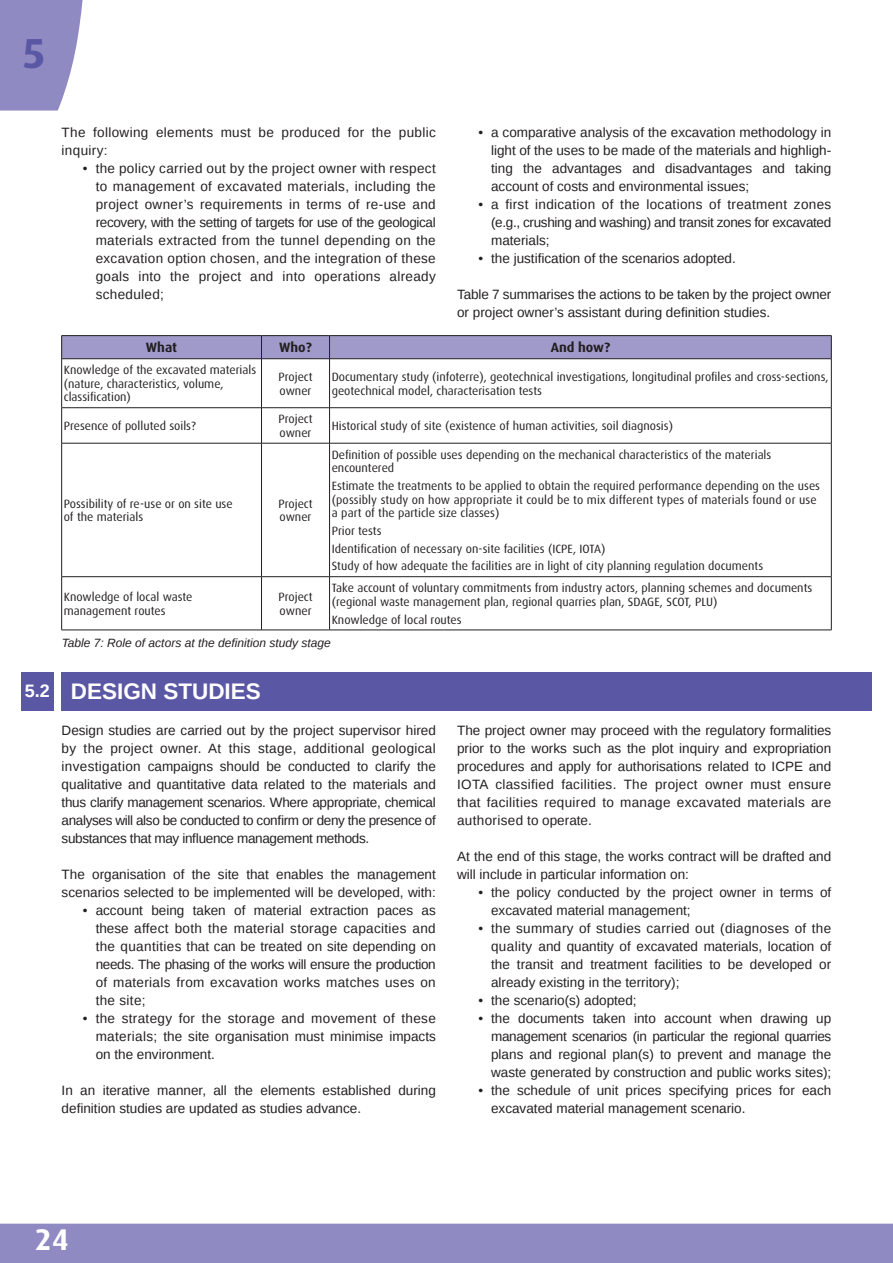
<style>
.page{position:relative;width:893px;height:1263px;background:#908ac2}
.page>*{position:absolute;margin:0;border:0;box-sizing:border-box;transform-origin:0 0}
.t1{font:700 42px "Dax OT";color:#5a57a5}
.t2{font:700 30px "Dax OT";color:#fff}
.t3{font:700 22.5px "Liberation Sans";color:#fff}
.t4{font:13.5px/18px "Liberation Sans";color:#231f20;text-align:justify}
.t5{font:13.5px/18px "Liberation Sans";letter-spacing:.025em;color:#231f20}
.t6{font:700 13.5px "Dax OT";color:#231f20}
.t7{font:12px/13.5px "Dax OT";color:#231f20}
.t8{font:italic 12px "Liberation Sans";color:#231f20}
.s1{font-size:18px}
</style>
<div class="page">
<div style="left:0;top:0;width:893px;height:1223px;background:#fff"></div>
<svg style="left:0;top:0;width:84px;height:111px"></svg>
<hr style="left:61px;top:335px;width:200px;height:1px;background:#231f20">
<hr style="left:261px;top:335px;width:69px;height:1px;background:#231f20">
<hr style="left:330px;top:335px;width:501px;height:1px;background:#231f20">
<div style="left:61px;top:336px;width:771px;height:23px;background:#a09acb"></div>
<hr style="left:61px;top:358px;width:200px;height:1px;background:#231f20">
<hr style="left:61px;top:359px;width:1px;height:48px;background:#231f20">
<hr style="left:261px;top:358px;width:69px;height:1px;background:#231f20">
<hr style="left:261px;top:359px;width:1px;height:48px;background:#231f20">
<hr style="left:330px;top:358px;width:501px;height:1px;background:#231f20">
<hr style="left:329px;top:359px;width:1px;height:48px;background:#231f20">
<hr style="left:831px;top:359px;width:1px;height:48px;background:#231f20">
<hr style="left:61px;top:407px;width:200px;height:1px;background:#231f20">
<hr style="left:61px;top:408px;width:1px;height:35px;background:#231f20">
<hr style="left:261px;top:407px;width:69px;height:1px;background:#231f20">
<hr style="left:261px;top:408px;width:1px;height:35px;background:#231f20">
<hr style="left:330px;top:407px;width:501px;height:1px;background:#231f20">
<hr style="left:329px;top:408px;width:1px;height:35px;background:#231f20">
<hr style="left:831px;top:408px;width:1px;height:35px;background:#231f20">
<hr style="left:61px;top:443px;width:200px;height:1px;background:#231f20">
<hr style="left:61px;top:443px;width:1px;height:133px;background:#231f20">
<hr style="left:261px;top:443px;width:69px;height:1px;background:#231f20">
<hr style="left:261px;top:443px;width:1px;height:133px;background:#231f20">
<hr style="left:330px;top:443px;width:501px;height:1px;background:#231f20">
<hr style="left:329px;top:443px;width:1px;height:133px;background:#231f20">
<hr style="left:831px;top:443px;width:1px;height:133px;background:#231f20">
<hr style="left:61px;top:576px;width:200px;height:1px;background:#231f20">
<hr style="left:61px;top:577px;width:1px;height:53px;background:#231f20">
<hr style="left:261px;top:576px;width:69px;height:1px;background:#231f20">
<hr style="left:261px;top:577px;width:1px;height:53px;background:#231f20">
<hr style="left:330px;top:576px;width:501px;height:1px;background:#231f20">
<hr style="left:329px;top:577px;width:1px;height:53px;background:#231f20">
<hr style="left:831px;top:577px;width:1px;height:53px;background:#231f20">
<hr style="left:61px;top:630px;width:200px;height:1px;background:#231f20">
<hr style="left:261px;top:630px;width:69px;height:1px;background:#231f20">
<hr style="left:330px;top:630px;width:501px;height:1px;background:#231f20">
<div style="left:61px;top:672px;width:811px;height:38px;background:#5a57a5"></div>
<div style="left:21px;top:672px;width:33px;height:38px;background:#5a57a5"></div>
<h1 class="t1" style="left:22px;top:30px;width:25px">5</h1>
<p class="t5" style="left:62px;top:124px;width:376px">The following elements must be produced for the public inquiry:</p>
<p class="t4" style="left:96px;top:160px;width:342px;text-indent:-13px">• the policy carried out by the project owner with respect to management of excavated materials, including the project owner’s requirements in terms of re-use and recovery, with the setting of targets for use of the geological materials extracted from the tunnel depending on the excavation option chosen, and the integration of these goals into the project and into operations already scheduled;</p>
<p class="t4" style="left:491px;top:124px;width:342px;text-indent:-13px">• a comparative analysis of the excavation methodology in light of the uses to be made of the materials and highligh&shy;ting the advantages and disadvantages and taking account of costs and environmental issues;</p>
<p class="t4" style="left:491px;top:196px;width:342px;text-indent:-13px">• a first indication of the locations of treatment zones (e.g., crushing and washing) and transit zones for excavated materials;</p>
<p class="t4" style="left:478px;top:250px;width:259px">• the justification of the scenarios adopted.</p>
<p class="t4" style="left:457px;top:286px;width:376px">Table 7 summarises the actions to be taken by the project owner or project owner’s assistant during definition studies.</p>
<p class="t6" style="left:146px;top:340px;width:33px">What</p>
<p class="t6" style="left:279px;top:340px;width:34px">Who?</p>
<p class="t6" style="left:551px;top:340px;width:61px">And how?</p>
<p class="t7" style="left:64px;top:364px;width:194px">Knowledge of the excavated materials (nature, characteristics, volume, classification)</p>
<p class="t7" style="left:278px;top:370px;width:36px">Project owner</p>
<p class="t7" style="left:332px;top:370px;width:498px">Documentary study (infoterre), geotechnical investigations, longitudinal profiles and cross-sections, geotechnical model, characterisation tests</p>
<p class="t7" style="left:64px;top:419px;width:134px">Presence of polluted soils?</p>
<p class="t7" style="left:278px;top:412px;width:36px">Project owner</p>
<p class="t7" style="left:332px;top:419px;width:343px">Historical study of site (existence of human activities, soil diagnosis)</p>
<p class="t7" style="left:64px;top:497px;width:170px">Possibility of re-use or on site use of the materials</p>
<p class="t7" style="left:278px;top:497px;width:36px">Project owner</p>
<p class="t7" style="left:332px;top:448px;width:441px">Definition of possible uses depending on the mechanical characteristics of the materials encountered</p>
<p class="t7" style="left:332px;top:479px;width:490px">Estimate the treatments to be applied to obtain the required performance depending on the uses (possibly study on how appropriate it could be to mix different types of materials found or use a part of the particle size classes)</p>
<p class="t7" style="left:332px;top:522px;width:433px;line-height:17.7px">Prior tests<br>Identification of necessary on-site facilities (ICPE, IOTA)<br>Study of how adequate the facilities are in light of city planning regulation documents</p>
<p class="t7" style="left:64px;top:590px;width:130px">Knowledge of local waste management routes</p>
<p class="t7" style="left:278px;top:590px;width:36px">Project owner</p>
<p class="t7" style="left:332px;top:581px;width:482px">Take account of voluntary commitments from industry actors, planning schemes and documents (regional waste management plan, regional quarries plan, SDAGE, SCOT, PLU)</p>
<p class="t7" style="left:332px;top:613px;width:131px">Knowledge of local routes</p>
<p class="t8" style="left:62px;top:635px;width:271px">Table 7: Role of actors at the definition study stage</p>
<h3 class="t3" style="left:25px;top:675px;width:238px"><span class="s1">5.2</span> DESIGN STUDIES</h3>
<p class="t4" style="left:62px;top:722px;width:376px">Design studies are carried out by the project supervisor hired by the project owner. At this stage, additional geological investigation campaigns should be conducted to clarify the qualitative and quantitative data related to the materials and thus clarify management scenarios. Where appropriate, chemical analyses will also be conducted to confirm or deny the presence of substances that may influence management methods.</p>
<p class="t4" style="left:62px;top:866px;width:376px">The organisation of the site that enables the management scenarios selected to be implemented will be developed, with:</p>
<p class="t4" style="left:96px;top:902px;width:342px;text-indent:-13px">• account being taken of material extraction paces as these affect both the material storage capacities and the quantities that can be treated on site depending on needs. The phasing of the works will ensure the production of materials from excavation works matches uses on the site;</p>
<p class="t4" style="left:96px;top:1010px;width:342px;text-indent:-13px">• the strategy for the storage and movement of these materials; the site organisation must minimise impacts on the environment.</p>
<p class="t4" style="left:62px;top:1082px;width:376px">In an iterative manner, all the elements established during definition studies are updated as studies advance.</p>
<p class="t4" style="left:457px;top:722px;width:376px">The project owner may proceed with the regulatory formalities prior to the works such as the plot inquiry and expropriation procedures and apply for authorisations related to ICPE and IOTA classified facilities. The project owner must ensure that facilities required to manage excavated materials are authorised to operate.</p>
<p class="t4" style="left:457px;top:848px;width:376px">At the end of this stage, the works contract will be drafted and will include in particular information on:</p>
<p class="t4" style="left:491px;top:884px;width:342px;text-indent:-13px">• the policy conducted by the project owner in terms of excavated material management;</p>
<p class="t4" style="left:491px;top:920px;width:342px;text-indent:-13px">• the summary of studies carried out (diagnoses of the quality and quantity of excavated materials, location of the transit and treatment facilities to be developed or already existing in the territory);</p>
<p class="t4" style="left:478px;top:992px;width:160px">• the scenario(s) adopted;</p>
<p class="t4" style="left:491px;top:1010px;width:342px;text-indent:-13px">• the documents taken into account when drawing up management scenarios (in particular the regional quarries plans and regional plan(s) to prevent and manage the waste generated by construction and public works sites);</p>
<p class="t4" style="left:491px;top:1082px;width:342px;text-indent:-13px">• the schedule of unit prices specifying prices for each excavated material management scenario.</p>
<h2 class="t2" style="left:35px;top:1222px;width:35px">24</h2>
</div>
